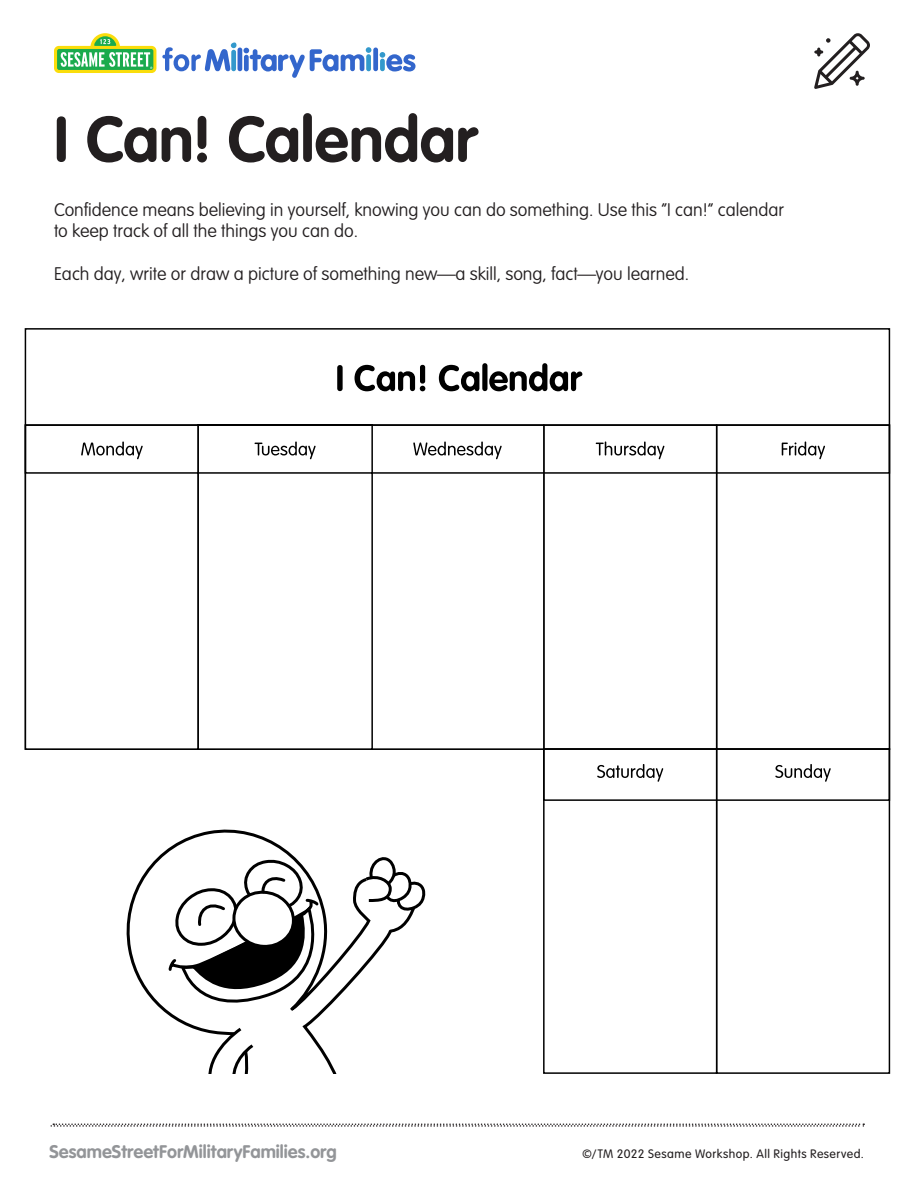
<style>
.page{position:relative;width:918px;height:1188px;background:#fff}
.page>*{position:absolute;margin:0;border:0;box-sizing:border-box;transform-origin:0 0}
.t1{font:700 63px "VAG Rounded Next";color:#231f20}
.t2{font:300 18px/21.6px "VAG Rounded Next";color:#231f20}
.t3{font:700 18px "VAG Rounded Next";color:#939598}
.t4{font:12px "Sesame Wkshp";letter-spacing:.035em;color:#231f20}
</style>
<div class="page">
<hr style="left:238px;top:48px;width:4px;height:23px;background:#36c;border-radius:2px">
<div style="left:373px;top:48px;width:5px;height:23px;background:#36c;border-radius:2px"></div>
<svg style="left:380px;top:52px;width:36px;height:19px"></svg>
<svg style="left:244px;top:47px;width:127px;height:31px"></svg>
<svg style="left:54px;top:33px;width:102px;height:40px"></svg>
<svg style="left:162px;top:42px;width:75px;height:29px"></svg>
<svg style="left:814px;top:33px;width:56px;height:56px"></svg>
<svg style="left:51px;top:1124px;width:813px;height:3px"></svg>
<div style="left:716px;top:748px;width:174px;height:326px;border:2px solid #000"></div>
<div style="left:543px;top:748px;width:174px;height:326px;border:2px solid #000"></div>
<svg style="left:24px;top:424px;width:867px;height:378px"></svg>
<div style="left:337px;top:365px;width:6px;height:26px;background:#000;border-radius:3px"></div>
<svg style="left:355px;top:365px;width:70px;height:26px"></svg>
<svg style="left:439px;top:365px;width:40px;height:26px"></svg>
<div style="left:482px;top:363px;width:5px;height:28px;background:#000;border-radius:3px"></div>
<svg style="left:489px;top:363px;width:93px;height:28px"></svg>
<svg style="left:81px;top:442px;width:62px;height:17px"></svg>
<svg style="left:255px;top:442px;width:61px;height:17px"></svg>
<svg style="left:413px;top:442px;width:89px;height:17px"></svg>
<svg style="left:596px;top:442px;width:68px;height:17px"></svg>
<svg style="left:597px;top:764px;width:66px;height:18px"></svg>
<svg style="left:782px;top:442px;width:43px;height:17px"></svg>
<svg style="left:775px;top:764px;width:56px;height:18px"></svg>
<svg style="left:126px;top:829px;width:288px;height:245px"></svg>
<svg style="left:197px;top:1025px;width:92px;height:49px"></svg>
<svg style="left:363px;top:853px;width:63px;height:59px"></svg>
<svg style="left:167px;top:858px;width:165px;height:159px"></svg>
<p class="t1" style="left:54px;top:99px;width:425px">I Can! Calendar</p>
<p class="t2" style="left:54px;top:199px;width:732px">Confidence means believing in yourself, knowing you can do something. Use this “I can!” calendar to keep track of all the things you can do.</p>
<p class="t2" style="left:54px;top:264px;width:637px">Each day, write or draw a picture of something new—a skill, song, fact—you learned.</p>
<p class="t3" style="left:50px;top:1140px;width:289px">SesameStreetForMilitaryFamilies.org</p>
<p class="t4" style="left:582px;top:1147px;width:283px">©/TM 2022 Sesame Workshop. All Rights Reserved.</p>
</div>
